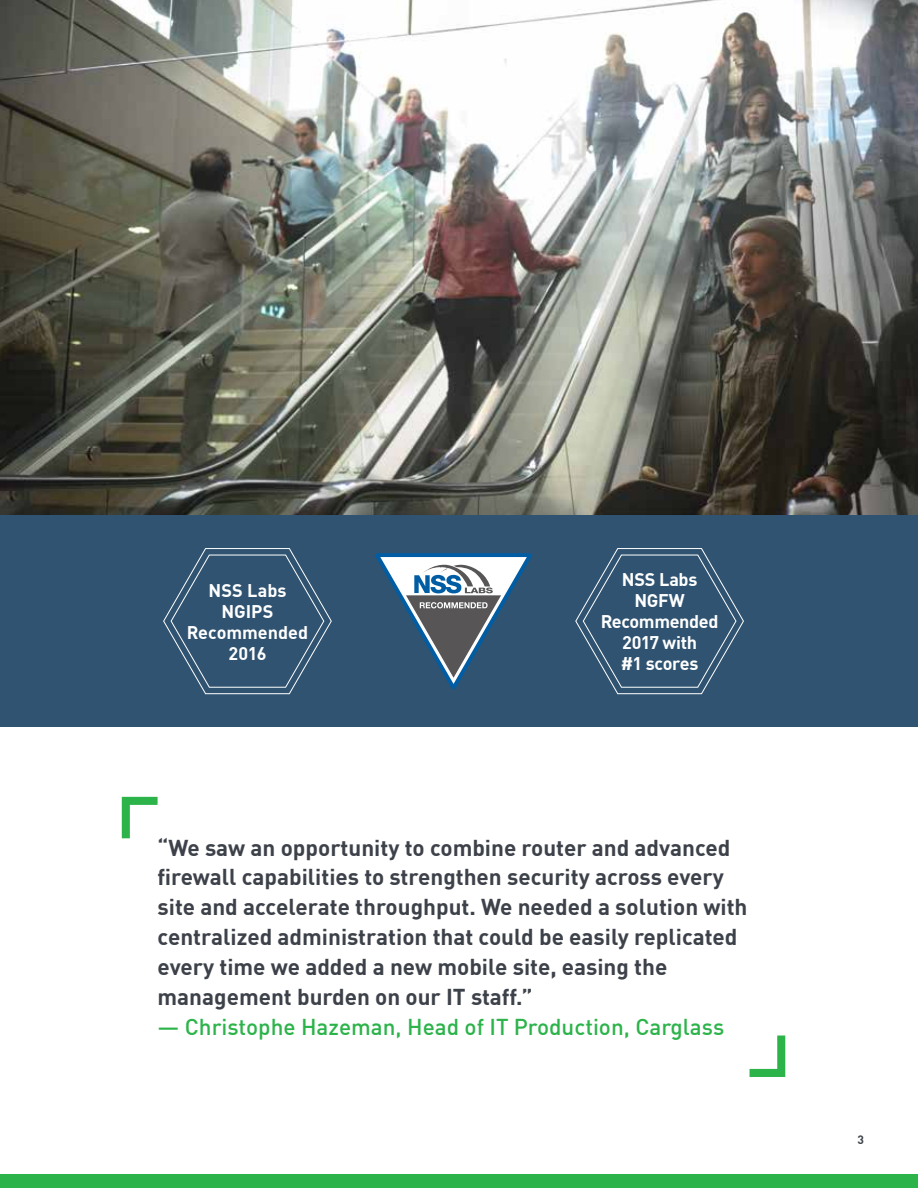
<style>
.page{position:relative;width:918px;height:1188px;background:#fff}
.page>*{position:absolute;margin:0;border:0;box-sizing:border-box;transform-origin:0 0}
.t1{font:700 22.5px/30px "DIN Offc Pro";color:#3d4149}
.t2{font:500 22.5px "DIN Offc Pro";color:#2cb34a}
.t3{font:700 18px/21px "DIN Offc Pro";letter-spacing:-.01em;color:#fff;text-align:center}
.t4{font:700 12px "DIN Offc Pro";color:#3d4149}
</style>
<div class="page">
<div style="left:0;top:1174px;width:918px;height:14px;background:#2cb34a"></div>
<svg style="left:122px;top:797px;width:36px;height:41px"></svg>
<svg style="left:750px;top:1036px;width:35px;height:41px"></svg>
<img style="left:0;top:0;width:918px;height:515px">
<div style="left:0;top:515px;width:918px;height:212px;background:#2f5370"></div>
<svg style="left:376px;top:553px;width:156px;height:136px"></svg>
<svg style="left:575px;top:548px;width:169px;height:147px"></svg>
<svg style="left:163px;top:548px;width:169px;height:147px"></svg>
<p class="t3" style="left:187px;top:577px;width:123px">NSS Labs<br>NGIPS<br>Recommended<br>2016</p>
<p class="t3" style="left:601px;top:567px;width:119px">NSS Labs<br>NGFW<br>Recommended<br>2017 with<br>#1 scores</p>
<p class="t1" style="left:158px;top:829px;width:591px">“We saw an opportunity to combine router and advanced firewall capabilities to strengthen security across every site and accelerate throughput. We needed a solution with centralized administration that could be easily replicated every time we added a new mobile site, easing the management burden on our IT staff.”</p>
<p class="t2" style="left:158px;top:1010px;width:568px">— Christophe Hazeman, Head of IT Production, Carglass</p>
<p class="t4" style="left:857px;top:1130px;width:8px">3</p>
</div>
